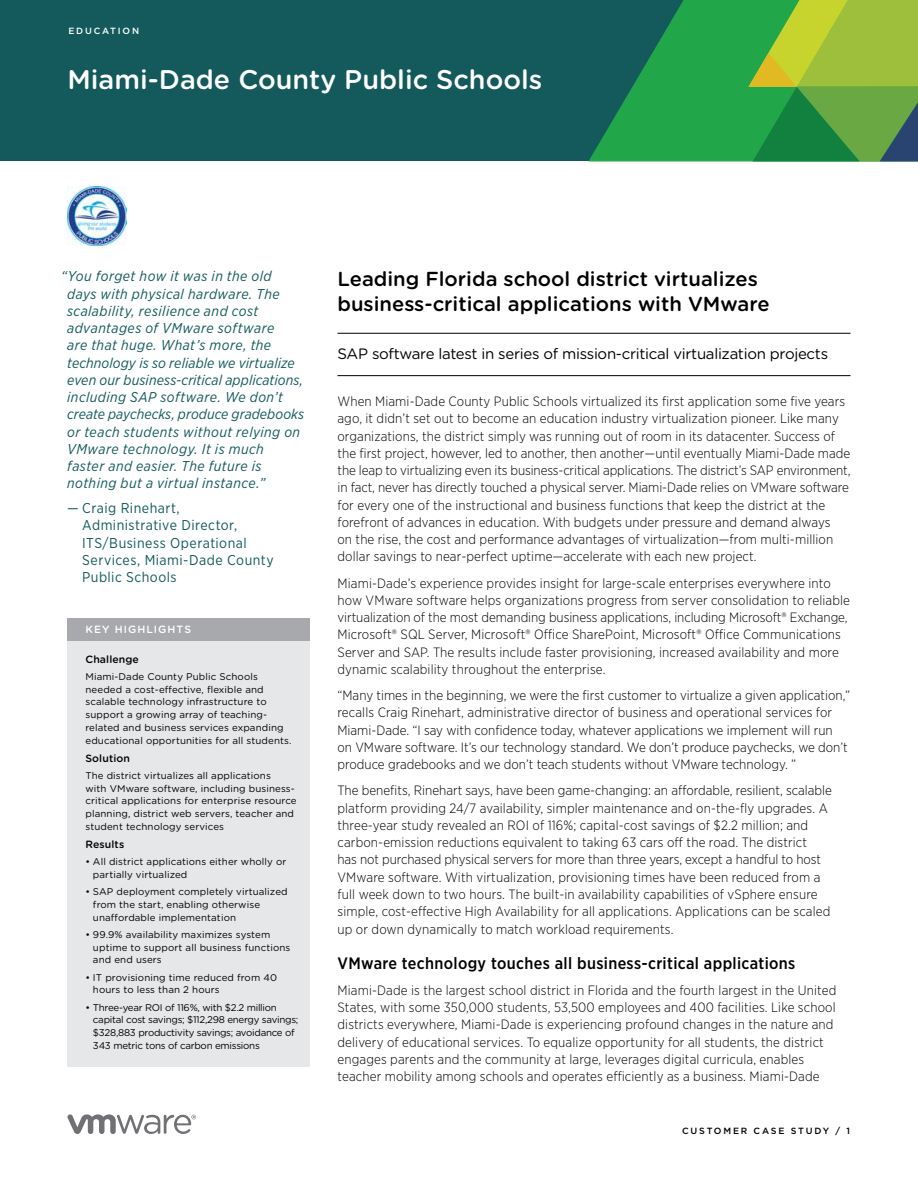
<style>
.page{position:relative;width:918px;height:1188px;background:#fff}
.page>*{position:absolute;margin:0;border:0;box-sizing:border-box;transform-origin:0 0}
.t1{font:500 27px "Gotham Rounded";color:#fff}
.t2{font:500 20.25px/24.8px "Gotham Rounded";color:#000}
.t3{font:500 16.5px "Gotham Narrow";letter-spacing:.02em;color:#000}
.t4{font:15px "Gotham Rounded";letter-spacing:-.02em;color:#000}
.t5{font:italic 14.25px/17.2px "Gotham Narrow";letter-spacing:.025em;color:#145a5c}
.t6{font:14.25px/17.2px "Gotham Narrow";letter-spacing:.03em;color:#145a5c}
.t7{font:300 13.5px/17.2px "Gotham Narrow";letter-spacing:.01em;color:#000}
.t8{font:500 10.5px "Gotham Rounded";letter-spacing:.01em;color:#000}
.t9{font:500 10.5px "Gotham Rounded";letter-spacing:.1em;color:#fff}
.t10{font:9.75px/12.8px "Gotham Rounded";letter-spacing:.01em;color:#000}
.t11{font:9.75px/12.8px "Gotham Rounded";letter-spacing:-.025em;color:#000}
.t12{font:500 9px "Gotham";letter-spacing:.2em;color:#000}
.t13{font:500 9px "Gotham";letter-spacing:.2em;color:#fff}
</style>
<div class="page">
<div style="left:0;top:0;width:918px;height:161px;background:#145a5c"></div>
<svg style="left:589px;top:0;width:160px;height:161px;fill:#22a64a"></svg>
<svg style="left:749px;top:0;width:169px;height:161px;background:#6eaa3f"></svg>
<svg style="left:68px;top:1114px;width:128px;height:20px"></svg>
<hr style="left:338px;top:333px;width:512px;height:1px;background:#000">
<hr style="left:338px;top:375px;width:512px;height:1px;background:#000">
<div style="left:68px;top:637px;width:242px;height:430px;background:#e6e7e8"></div>
<div style="left:68px;top:618px;width:242px;height:22px;background:#a7a9ac"></div>
<img style="left:68px;top:187px;width:58px;height:58px">
<p class="t13" style="left:68px;top:25px;width:72px">EDUCATION</p>
<h1 class="t1" style="left:68px;top:60px;width:476px">Miami-Dade County Public Schools</h1>
<p class="t5" style="left:67px;top:267px;width:238px;text-indent:-6px">“You forget how it was in the old days with physical hardware. The scalability, resilience and cost advantages of VMware software<br>are that huge. What’s more, the technology is so reliable we virtualize even our business-critical applications, including SAP software. We don’t create paychecks, produce gradebooks or teach students without relying on VMware technology. It is much faster and easier. The future is nothing but a virtual instance.”</p>
<p class="t6" style="left:82px;top:499px;width:193px;text-indent:-15px">— Craig Rinehart,<br>Administrative Director,<br>ITS/Business Operational<br>Services, Miami-Dade County<br>Public Schools</p>
<p class="t9" style="left:86px;top:622px;width:107px">KEY HIGHLIGHTS</p>
<p class="t8" style="left:86px;top:651px;width:55px">Challenge</p>
<p class="t10" style="left:86px;top:670px;width:208px">Miami-Dade County Public Schools needed a cost-effective, flexible and scalable technology infrastructure to support a growing array of teaching&shy;related and business services expanding educational opportunities for all students.</p>
<p class="t8" style="left:86px;top:750px;width:46px">Solution</p>
<p class="t10" style="left:86px;top:769px;width:213px">The district virtualizes all applications<br>with VMware software, including business&shy;critical applications for enterprise resource planning, district web servers, teacher and student technology services</p>
<p class="t8" style="left:86px;top:837px;width:40px">Results</p>
<p class="t10" style="left:93px;top:855px;width:195px;text-indent:-7px">• All district applications either wholly or partially virtualized</p>
<p class="t10" style="left:93px;top:885px;width:196px;text-indent:-7px">• SAP deployment completely virtualized from the start, enabling otherwise unaffordable implementation</p>
<p class="t10" style="left:93px;top:928px;width:199px;text-indent:-7px">• 99.9% availability maximizes system uptime to support all business functions and end users</p>
<p class="t10" style="left:93px;top:970px;width:186px;text-indent:-7px">• IT provisioning time reduced from 40 hours to less than 2 hours</p>
<p class="t11" style="left:93px;top:1000px;width:207px;text-indent:-7px">• Three-year ROI of 116%, with $2.2 million capital cost savings; $112,298 energy savings; $328,883 productivity savings; avoidance of 343 metric tons of carbon emissions</p>
<h2 class="t2" style="left:338px;top:266px;width:434px">Leading Florida school district virtualizes business-critical applications with VMware</h2>
<p class="t4" style="left:338px;top:343px;width:492px">SAP software latest in series of mission-critical virtualization projects</p>
<p class="t7" style="left:338px;top:393px;width:515px">When Miami-Dade County Public Schools virtualized its first application some five years ago, it didn’t set out to become an education industry virtualization pioneer. Like many organizations, the district simply was running out of room in its datacenter. Success of the first project, however, led to another, then another—until eventually Miami-Dade made the leap to virtualizing even its business-critical applications. The district’s SAP environment, in fact, never has directly touched a physical server. Miami-Dade relies on VMware software for every one of the instructional and business functions that keep the district at the forefront of advances in education. With budgets under pressure and demand always<br>on the rise, the cost and performance advantages of virtualization—from multi-million dollar savings to near-perfect uptime—accelerate with each new project.</p>
<p class="t7" style="left:338px;top:574px;width:514px">Miami-Dade’s experience provides insight for large-scale enterprises everywhere into how VMware software helps organizations progress from server consolidation to reliable virtualization of the most demanding business applications, including Microsoft® Exchange, Microsoft® SQL Server, Microsoft® Office SharePoint, Microsoft® Office Communications Server and SAP. The results include faster provisioning, increased availability and more dynamic scalability throughout the enterprise.</p>
<p class="t7" style="left:338px;top:687px;width:514px">“Many times in the beginning, we were the first customer to virtualize a given application,” recalls Craig Rinehart, administrative director of business and operational services for Miami-Dade. “I say with confidence today, whatever applications we implement will run on VMware software. It’s our technology standard. We don’t produce paychecks, we don’t produce gradebooks and we don’t teach students without VMware technology. ”</p>
<p class="t7" style="left:338px;top:782px;width:496px">The benefits, Rinehart says, have been game-changing: an affordable, resilient, scalable platform providing 24/7 availability, simpler maintenance and on-the-fly upgrades. A three-year study revealed an ROI of 116%; capital-cost savings of $2.2 million; and carbon-emission reductions equivalent to taking 63 cars off the road. The district<br>has not purchased physical servers for more than three years, except a handful to host VMware software. With virtualization, provisioning times have been reduced from a full week down to two hours. The built-in availability capabilities of vSphere ensure simple, cost-effective High Availability for all applications. Applications can be scaled up or down dynamically to match workload requirements.</p>
<p class="t3" style="left:338px;top:952px;width:459px">VMware technology touches all business-critical applications</p>
<p class="t7" style="left:338px;top:981px;width:500px">Miami-Dade is the largest school district in Florida and the fourth largest in the United States, with some 350,000 students, 53,500 employees and 400 facilities. Like school districts everywhere, Miami-Dade is experiencing profound changes in the nature and delivery of educational services. To equalize opportunity for all students, the district engages parents and the community at large, leverages digital curricula, enables teacher mobility among schools and operates efficiently as a business. Miami-Dade</p>
<p class="t12" style="left:682px;top:1125px;width:169px">CUSTOMER CASE STUDY / 1</p>
</div>
